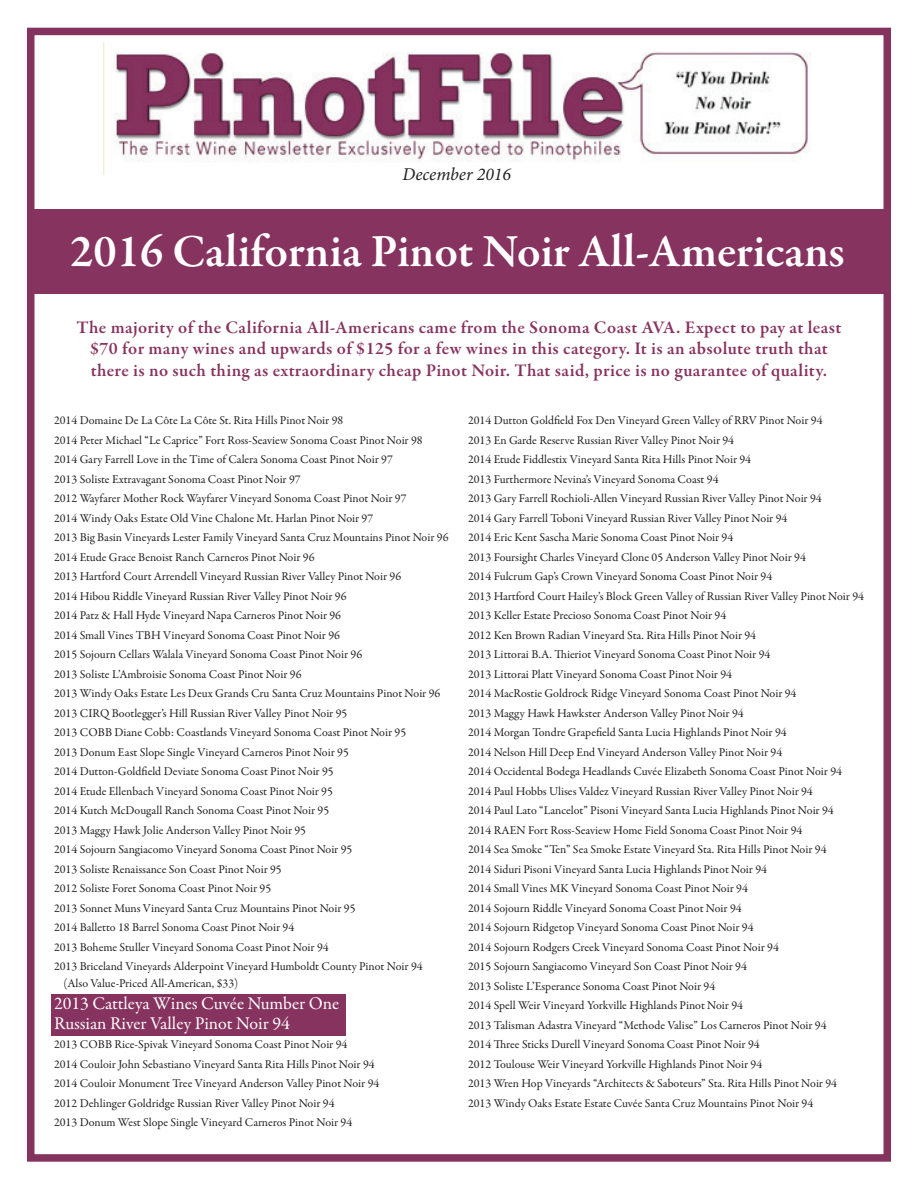
<style>
.page{position:relative;width:918px;height:1188px;background:#fff}
.page>*{position:absolute;margin:0;border:0;box-sizing:border-box;transform-origin:0 0}
.t1{font:600 46.8px "Garamond Premr Pro";color:#fff}
.t2{font:600 18px/21.6px "Garamond Premr Pro";letter-spacing:.02em;color:#87335f;text-align:center}
.t3{font:18px/19.5px "Garamond Premr Pro";color:#fff}
.t4{font:italic 18px "Minion Pro";color:#231f20}
.t5{font:12px/19.5px "Garamond Premr Pro";color:#231f20}
</style>
<div class="page">
<div style="left:27px;top:28px;width:864px;height:1134px;border:8px solid #84335e"></div>
<div style="left:51px;top:995px;width:295px;height:41px;background:#87335f"></div>
<div style="left:32px;top:209px;width:858px;height:85px;background:#87335f"></div>
<img style="left:103px;top:42px;width:708px;height:132px">
<h2 class="t4" style="left:403px;top:163px;width:110px">December 2016</h2>
<h1 class="t1" style="left:70px;top:223px;width:776px">2016 California Pinot Noir All-Americans</h1>
<p class="t2" style="left:77px;top:317px;width:766px">The majority of the California All-Americans came from the Sonoma Coast AVA. Expect to pay at least $70 for many wines and upwards of $125 for a few wines in this category. It is an absolute truth that there is no such thing as extraordinary cheap Pinot Noir. That said, price is no guarantee of quality.</p>
<p class="t5" style="left:54px;top:411px;width:396px">2014 Domaine De La Côte La Côte St. Rita Hills Pinot Noir 98<br>2014 Peter Michael “Le Caprice” Fort Ross-Seaview Sonoma Coast Pinot Noir 98<br>2014 Gary Farrell Love in the Time of Calera Sonoma Coast Pinot Noir 97<br>2013 Soliste Extravagant Sonoma Coast Pinot Noir 97<br>2012 Wayfarer Mother Rock Wayfarer Vineyard Sonoma Coast Pinot Noir 97<br>2014 Windy Oaks Estate Old Vine Chalone Mt. Harlan Pinot Noir 97<br>2013 Big Basin Vineyards Lester Family Vineyard Santa Cruz Mountains Pinot Noir 96<br>2014 Etude Grace Benoist Ranch Carneros Pinot Noir 96<br>2013 Hartford Court Arrendell Vineyard Russian River Valley Pinot Noir 96<br>2014 Hibou Riddle Vineyard Russian River Valley Pinot Noir 96<br>2014 Patz &amp; Hall Hyde Vineyard Napa Carneros Pinot Noir 96<br>2014 Small Vines TBH Vineyard Sonoma Coast Pinot Noir 96<br>2015 Sojourn Cellars Walala Vineyard Sonoma Coast Pinot Noir 96<br>2013 Soliste L’Ambroisie Sonoma Coast Pinot Noir 96<br>2013 Windy Oaks Estate Les Deux Grands Cru Santa Cruz Mountains Pinot Noir 96<br>2013 CIRQ Bootlegger’s Hill Russian River Valley Pinot Noir 95<br>2013 COBB Diane Cobb: Coastlands Vineyard Sonoma Coast Pinot Noir 95<br>2013 Donum East Slope Single Vineyard Carneros Pinot Noir 95<br>2014 Dutton-Goldfield Deviate Sonoma Coast Pinot Noir 95<br>2014 Etude Ellenbach Vineyard Sonoma Coast Pinot Noir 95<br>2014 Kutch McDougall Ranch Sonoma Coast Pinot Noir 95<br>2013 Maggy Hawk Jolie Anderson Valley Pinot Noir 95<br>2014 Sojourn Sangiacomo Vineyard Sonoma Coast Pinot Noir 95<br>2013 Soliste Renaissance Son Coast Pinot Noir 95<br>2012 Soliste Foret Sonoma Coast Pinot Noir 95<br>2013 Sonnet Muns Vineyard Santa Cruz Mountains Pinot Noir 95<br>2014 Balletto 18 Barrel Sonoma Coast Pinot Noir 94<br>2013 Boheme Stuller Vineyard Sonoma Coast Pinot Noir 94<br>2013 Briceland Vineyards Alderpoint Vineyard Humboldt County Pinot Noir 94</p>
<p class="t5" style="left:64px;top:974px;width:176px">(Also Value-Priced All-American, $33)</p>
<h2 class="t3" style="left:54px;top:994px;width:287px">2013 Cattleya Wines Cuvée Number One<br>Russian River Valley Pinot Noir 94</h2>
<p class="t5" style="left:54px;top:1035px;width:327px">2013 COBB Rice-Spivak Vineyard Sonoma Coast Pinot Noir 94<br>2014 Couloir John Sebastiano Vineyard Santa Rita Hills Pinot Noir 94<br>2014 Couloir Monument Tree Vineyard Anderson Valley Pinot Noir 94<br>2012 Dehlinger Goldridge Russian River Valley Pinot Noir 94<br>2013 Donum West Slope Single Vineyard Carneros Pinot Noir 94</p>
<p class="t5" style="left:468px;top:411px;width:398px">2014 Dutton Goldfield Fox Den Vineyard Green Valley of RRV Pinot Noir 94<br>2013 En Garde Reserve Russian River Valley Pinot Noir 94<br>2014 Etude Fiddlestix Vineyard Santa Rita Hills Pinot Noir 94<br>2013 Furthermore Nevina’s Vineyard Sonoma Coast 94<br>2013 Gary Farrell Rochioli-Allen Vineyard Russian River Valley Pinot Noir 94<br>2014 Gary Farrell Toboni Vineyard Russian River Valley Pinot Noir 94<br>2014 Eric Kent Sascha Marie Sonoma Coast Pinot Noir 94<br>2013 Foursight Charles Vineyard Clone 05 Anderson Valley Pinot Noir 94<br>2014 Fulcrum Gap’s Crown Vineyard Sonoma Coast Pinot Noir 94<br>2013 Hartford Court Hailey’s Block Green Valley of Russian River Valley Pinot Noir 94<br>2013 Keller Estate Precioso Sonoma Coast Pinot Noir 94<br>2012 Ken Brown Radian Vineyard Sta. Rita Hills Pinot Noir 94<br>2013 Littorai B.A. Thieriot Vineyard Sonoma Coast Pinot Noir 94<br>2013 Littorai Platt Vineyard Sonoma Coast Pinot Noir 94<br>2014 MacRostie Goldrock Ridge Vineyard Sonoma Coast Pinot Noir 94<br>2013 Maggy Hawk Hawkster Anderson Valley Pinot Noir 94<br>2014 Morgan Tondre Grapefield Santa Lucia Highlands Pinot Noir 94<br>2014 Nelson Hill Deep End Vineyard Anderson Valley Pinot Noir 94<br>2014 Occidental Bodega Headlands Cuvée Elizabeth Sonoma Coast Pinot Noir 94<br>2014 Paul Hobbs Ulises Valdez Vineyard Russian River Valley Pinot Noir 94<br>2014 Paul Lato “Lancelot” Pisoni Vineyard Santa Lucia Highlands Pinot Noir 94<br>2014 RAEN Fort Ross-Seaview Home Field Sonoma Coast Pinot Noir 94<br>2014 Sea Smoke “Ten” Sea Smoke Estate Vineyard Sta. Rita Hills Pinot Noir 94<br>2014 Siduri Pisoni Vineyard Santa Lucia Highlands Pinot Noir 94<br>2014 Small Vines MK Vineyard Sonoma Coast Pinot Noir 94<br>2014 Sojourn Riddle Vineyard Sonoma Coast Pinot Noir 94<br>2014 Sojourn Ridgetop Vineyard Sonoma Coast Pinot Noir 94<br>2014 Sojourn Rodgers Creek Vineyard Sonoma Coast Pinot Noir 94<br>2015 Sojourn Sangiacomo Vineyard Son Coast Pinot Noir 94<br>2013 Soliste L’Esperance Sonoma Coast Pinot Noir 94<br>2014 Spell Weir Vineyard Yorkville Highlands Pinot Noir 94<br>2013 Talisman Adastra Vineyard “Methode Valise” Los Carneros Pinot Noir 94<br>2014 Three Sticks Durell Vineyard Sonoma Coast Pinot Noir 94<br>2012 Toulouse Weir Vineyard Yorkville Highlands Pinot Noir 94<br>2013 Wren Hop Vineyards “Architects &amp; Saboteurs” Sta. Rita Hills Pinot Noir 94<br>2013 Windy Oaks Estate Estate Cuvée Santa Cruz Mountains Pinot Noir 94</p>
</div>
